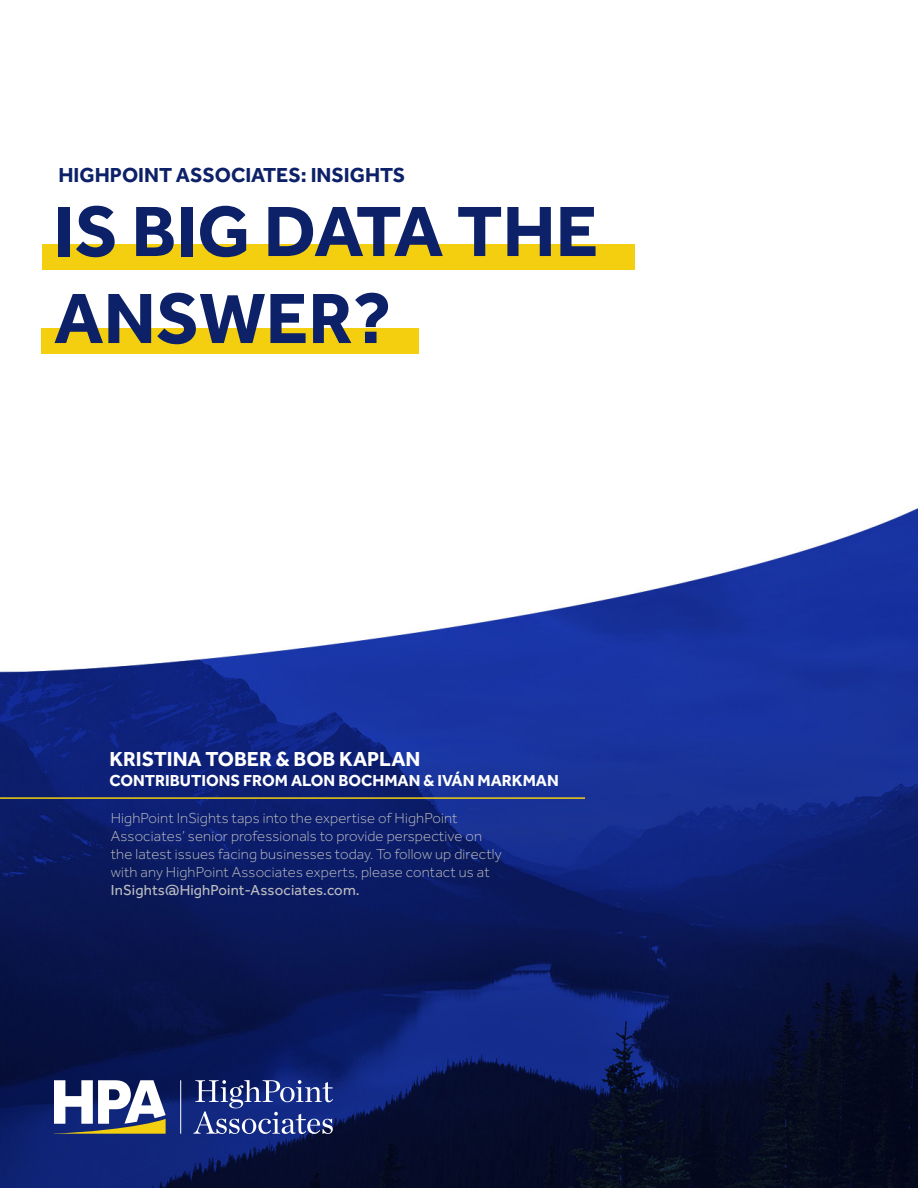
<style>
.page{position:relative;width:918px;height:1188px;background:#fff}
.page>*{position:absolute;margin:0;border:0;box-sizing:border-box;transform-origin:0 0}
.Display_1{font:700 73.5px/87px "Effra";color:#0d2169}
.Subhead{font:700 21px "Effra";color:#0d2169}
.t1{font:700 21px "Effra";color:#fff}
.t2{font:700 16.5px "Effra";color:#fff}
.t3{font:300 15px/18px "Effra";letter-spacing:.01em;color:#bcbdc0}
.s1{font-weight:400}
</style>
<div class="page">
<img style="left:0;top:244px;width:918px;height:944px">
<hr style="left:0;top:797px;width:585px;height:2px;background:#f3cf10">
<div style="left:42px;top:244px;width:592px;height:26px;background:#f3cf10"></div>
<div style="left:41px;top:328px;width:377px;height:26px;background:#f3cf10"></div>
<hr style="left:180px;top:1080px;width:1px;height:54px;background:#fff">
<svg style="left:54px;top:1080px;width:112px;height:54px"></svg>
<svg style="left:193px;top:1080px;width:140px;height:54px;background:#435499"></svg>
<p class="Subhead" style="left:58px;top:162px;width:348px">HIGHPOINT ASSOCIATES: INSIGHTS</p>
<p class="Display_1" style="left:54px;top:186px;width:546px">IS BIG DATA THE<br>ANSWER?</p>
<p class="t1" style="left:110px;top:746px;width:313px">KRISTINA TOBER &amp; BOB KAPLAN</p>
<p class="t2" style="left:110px;top:770px;width:451px">CONTRIBUTIONS FROM ALON BOCHMAN &amp; IVÁN MARKMAN</p>
<p class="t3" style="left:111px;top:809px;width:392px">HighPoint InSights taps into the expertise of HighPoint Associates’ senior professionals to provide perspective on the latest issues facing businesses today. To follow up directly with any HighPoint Associates experts, please contact us at <span class="s1">InSights@HighPoint-Associates.com.</span></p>
</div>
